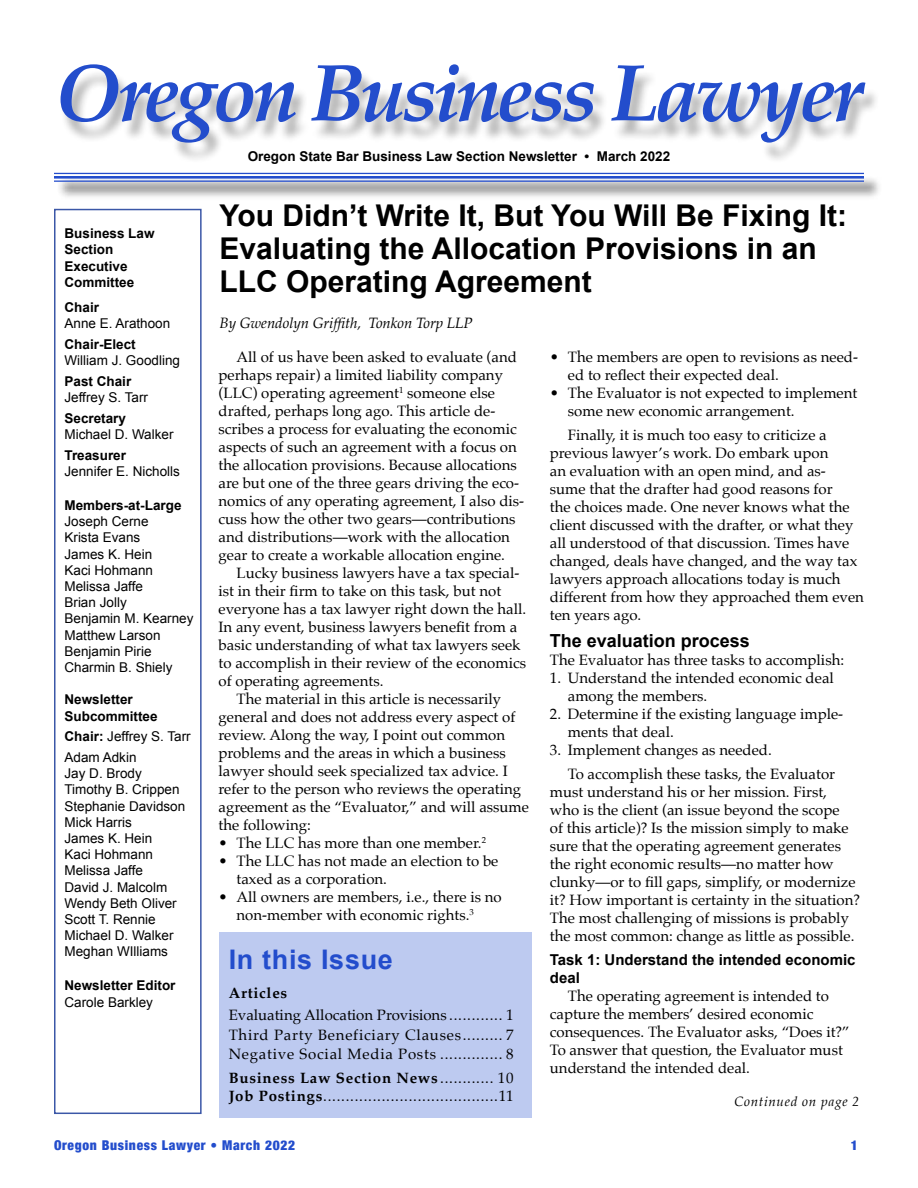
<style>
.page{position:relative;width:918px;height:1188px;background:#fff}
.page>*{position:absolute;margin:0;border:0;box-sizing:border-box;transform-origin:0 0}
.t1{font:italic 700 81px "Palatino";letter-spacing:-.05em;color:#234dcc}
.t2{font:700 30px/33px "Arial";color:#000}
.t3{font:700 27px "Arial";letter-spacing:.025em;color:#234dcc}
.t4{font:700 18px "Arial";color:#000}
.t5{font:15px/18px "Palatino";color:#000}
.t6{font:700 15px/18px "Arial";color:#000}
.t7{font:italic 15px "Palatino";letter-spacing:-.005em;color:#000}
.t8{font:700 15px "Palatino";letter-spacing:.05em;color:#000}
.t9{font:13.5px/16.2px "Arial";color:#000}
.t10{font:700 13.5px/16.2px "Arial";color:#000}
.t11{font:900 condensed 13.5px "Helvetica Neue";letter-spacing:.05em;color:#234dcc}
.t12{font:italic 13.5px "Palatino";letter-spacing:.05em;color:#000}
.s1{font-weight:700}
</style>
<div class="page">
<div style="left:54px;top:209px;width:148px;height:905px;border:2px solid #3b57a7"></div>
<div style="left:60px;top:69px;width:820px;height:95px;background:#000;opacity:.3"></div>
<div style="left:57px;top:175px;width:825px;height:25px;background:#000;opacity:.75"></div>
<hr style="left:54px;top:173px;width:810px;height:1px;background:#234dcc">
<hr style="left:54px;top:176px;width:810px;height:3px;background:#234dcc">
<hr style="left:54px;top:181px;width:810px;height:1px;background:#234dcc">
<div style="left:220px;top:932px;width:312px;height:186px;background:#bdcaf0"></div>
<h1 class="t1" style="left:55px;top:26px;width:810px">Oregon Business Lawyer</h1>
<p class="t10" style="left:64px;top:226px;width:92px">Business Law<br>Section<br>Executive<br>Committee</p>
<p class="t10" style="left:64px;top:300px;width:36px">Chair</p>
<p class="t9" style="left:64px;top:315px;width:107px">Anne E. Arathoon</p>
<p class="t10" style="left:64px;top:336px;width:73px">Chair-Elect</p>
<p class="t9" style="left:64px;top:352px;width:117px">William J. Goodling</p>
<p class="t10" style="left:64px;top:373px;width:68px">Past Chair</p>
<p class="t9" style="left:64px;top:389px;width:85px">Jeffrey S. Tarr</p>
<p class="t10" style="left:64px;top:410px;width:63px">Secretary</p>
<p class="t9" style="left:64px;top:426px;width:111px">Michael D. Walker</p>
<p class="t10" style="left:64px;top:447px;width:63px">Treasurer</p>
<p class="t9" style="left:64px;top:463px;width:117px">Jennifer E. Nicholls</p>
<p class="t10" style="left:64px;top:498px;width:119px">Members-at-Large</p>
<p class="t9" style="left:64px;top:513px;width:131px">Joseph Cerne<br>Krista Evans<br>James K. Hein<br>Kaci Hohmann<br>Melissa Jaffe<br>Brian Jolly<br>Benjamin M. Kearney<br>Matthew Larson<br>Benjamin Pirie<br>Charmin B. Shiely</p>
<p class="t10" style="left:64px;top:692px;width:95px">Newsletter<br>Subcommittee</p>
<p class="t9" style="left:64px;top:726px;width:128px;line-height:20.7px"><span class="s1">Chair:</span> Jeffrey S. Tarr<br>Adam Adkin</p>
<p class="t9" style="left:64px;top:765px;width:122px">Jay D. Brody<br>Timothy B. Crippen<br>Stephanie Davidson<br>Mick Harris<br>James K. Hein<br>Kaci Hohmann<br>Melissa Jaffe<br>David J. Malcolm<br>Wendy Beth Oliver<br>Scott T. Rennie<br>Michael D. Walker<br>Meghan WIlliams</p>
<p class="t10" style="left:64px;top:978px;width:113px">Newsletter Editor</p>
<p class="t9" style="left:64px;top:994px;width:90px">Carole Barkley</p>
<p class="t10" style="left:248px;top:149px;width:424px">Oregon State Bar Business Law Section Newsletter • March 2022</p>
<h2 class="t2" style="left:220px;top:200px;width:629px">You Didn’t Write It, But You Will Be Fixing It:<br>Evaluating the Allocation Provisions in an<br>LLC Operating Agreement</h2>
<p class="t7" style="left:220px;top:310px;width:255px">By Gwendolyn Griffith, Tonkon Torp LLP</p>
<p class="t5" style="left:219px;top:347px;width:307px;text-indent:18px">All of us have been asked to evaluate (and perhaps repair) a limited liability company (LLC) operating agreement<sup>1</sup> someone else drafted, perhaps long ago. This article de&shy;scribes a process for evaluating the economic aspects of such an agreement with a focus on the allocation provisions. Because allocations are but one of the three gears driving the eco&shy;nomics of any operating agreement, I also dis&shy;cuss how the other two gears—contributions and distributions—work with the allocation gear to create a workable allocation engine.</p>
<p class="t5" style="left:237px;top:563px;width:284px">Lucky business lawyers have a tax special-</p>
<p class="t5" style="left:219px;top:581px;width:284px">ist in their firm to take on this task, but not</p>
<p class="t5" style="left:219px;top:599px;width:309px">everyone has a tax lawyer right down the hall.</p>
<p class="t5" style="left:219px;top:617px;width:300px">In any event, business lawyers benefit from a</p>
<p class="t5" style="left:219px;top:635px;width:304px">basic understanding of what tax lawyers seek</p>
<p class="t5" style="left:219px;top:653px;width:309px">to accomplish in their review of the economics</p>
<p class="t5" style="left:219px;top:671px;width:166px">of operating agreements.</p>
<p class="t5" style="left:237px;top:689px;width:266px">The material in this article is necessarily</p>
<p class="t5" style="left:219px;top:707px;width:298px">general and does not address every aspect of</p>
<p class="t5" style="left:219px;top:725px;width:288px">review. Along the way, I point out common</p>
<p class="t5" style="left:219px;top:743px;width:289px">problems and the areas in which a business</p>
<p class="t5" style="left:219px;top:761px;width:291px">lawyer should seek specialized tax advice. I</p>
<p class="t5" style="left:219px;top:779px;width:304px">refer to the person who reviews the operating</p>
<p class="t5" style="left:219px;top:797px;width:312px">agreement as the “Evaluator,” and will assume</p>
<p class="t5" style="left:219px;top:815px;width:94px">the following:</p>
<p class="t5" style="left:219px;top:833px;width:269px">• The LLC has more than one member.<sup>2</sup></p>
<p class="t5" style="left:237px;top:851px;width:263px;text-indent:-18px">• The LLC has not made an election to be taxed as a corporation.</p>
<p class="t5" style="left:237px;top:887px;width:267px;text-indent:-18px">• All owners are members, i.e., there is no non-member with economic rights.<sup>3</sup></p>
<h3 class="t3" style="left:229px;top:942px;width:166px">In this Issue</h3>
<p class="t8" style="left:229px;top:980px;width:60px">Articles</p>
<p class="t5" style="left:229px;top:1005px;width:286px;line-height:19.5px;text-align:justify">Evaluating Allocation Provisions ............ 1<br>Third Party Beneficiary Clauses......... 7<br>Negative Social Media Posts .............. 8</p>
<p class="t5" style="left:229px;top:1069px;width:286px"><span class="s1">Business Law Section News</span>............ 10<br><span class="s1">Job Postings</span>.......................................11</p>
<p class="t5" style="left:568px;top:347px;width:292px;text-indent:-18px">• The members are open to revisions as need&shy;ed to reflect their expected deal.</p>
<p class="t5" style="left:568px;top:383px;width:291px;text-indent:-18px">• The Evaluator is not expected to implement some new economic arrangement.</p>
<p class="t5" style="left:550px;top:425px;width:316px;text-indent:18px">Finally, it is much too easy to criticize a previous lawyer’s work. Do embark upon<br>an evaluation with an open mind, and as&shy;sume that the drafter had good reasons for<br>the choices made. One never knows what the client discussed with the drafter, or what they all understood of that discussion. Times have changed, deals have changed, and the way tax lawyers approach allocations today is much different from how they approached them even ten years ago.</p>
<p class="t4" style="left:550px;top:629px;width:202px">The evaluation process</p>
<p class="t5" style="left:550px;top:651px;width:296px">The Evaluator has three tasks to accomplish:</p>
<p class="t5" style="left:568px;top:669px;width:267px;text-indent:-18px">1. Understand the intended economic deal among the members.</p>
<p class="t5" style="left:568px;top:705px;width:277px;text-indent:-18px">2. Determine if the existing language imple&shy;ments that deal.</p>
<p class="t5" style="left:568px;top:738px;width:269px;line-height:24px;text-indent:-18px">3. Implement changes as needed.<br>To accomplish these tasks, the Evaluator</p>
<p class="t5" style="left:550px;top:783px;width:312px">must understand his or her mission. First, who is the client (an issue beyond the scope<br>of this article)? Is the mission simply to make sure that the operating agreement generates the right economic results—no matter how clunky—or to fill gaps, simplify, or modernize it? How important is certainty in the situation?<br>The most challenging of missions is probably the most common: change as little as possible.</p>
<p class="t6" style="left:550px;top:951px;width:307px">Task 1: Understand the intended economic deal</p>
<p class="t5" style="left:550px;top:987px;width:301px;text-indent:18px">The operating agreement is intended to capture the members’ desired economic consequences. The Evaluator asks, “Does it?” To answer that question, the Evaluator must understand the intended deal.</p>
<p class="t12" style="left:734px;top:1090px;width:127px">Continued on page 2</p>
<p class="t11" style="left:54px;top:1134px;width:243px">Oregon Business Lawyer • March 2022</p>
<p class="t11" style="left:851px;top:1134px;width:9px">1</p>
</div>
